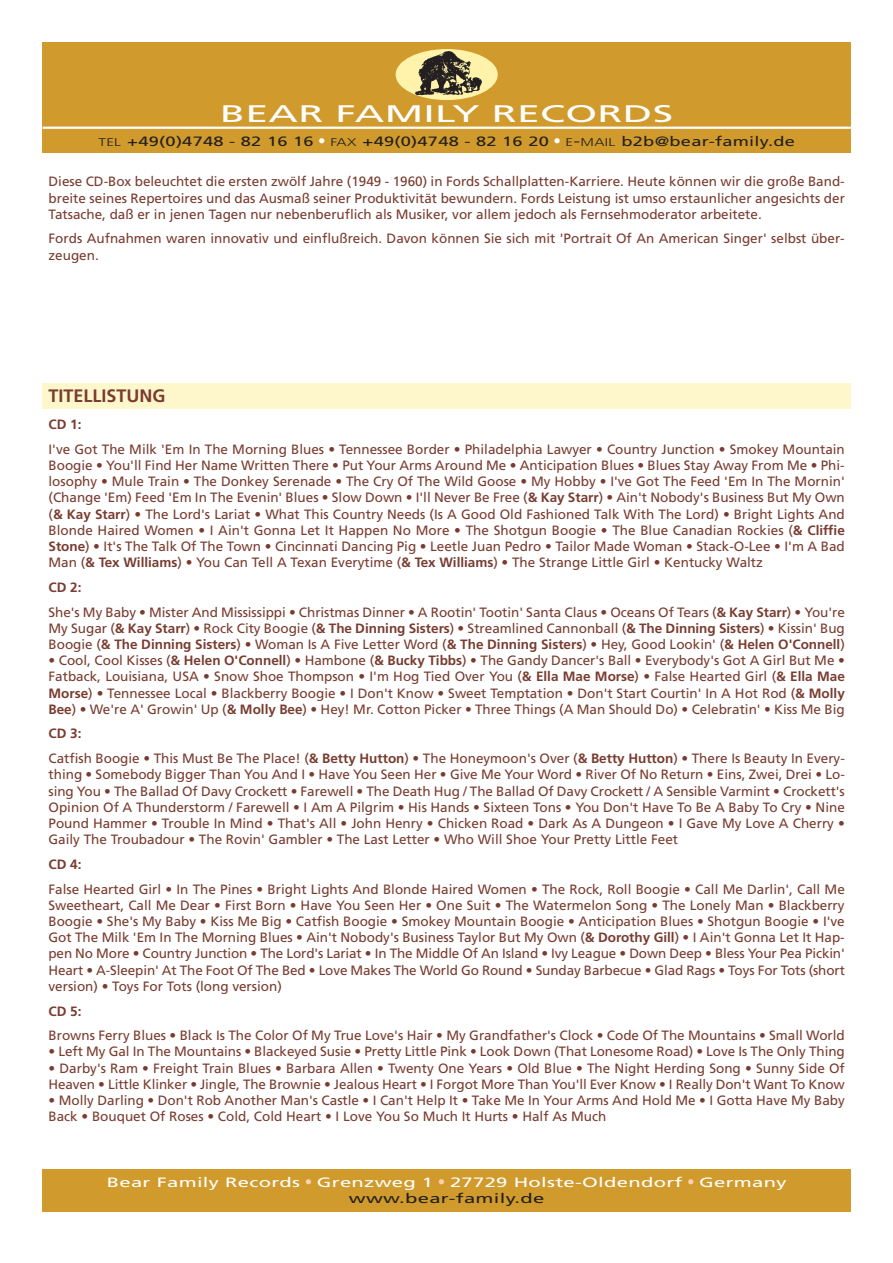
<style>
.page{position:relative;width:893px;height:1263px;background:#fff}
.page>*{position:absolute;margin:0;border:0;box-sizing:border-box;transform-origin:0 0}
.t1{font:24px "Frutiger";letter-spacing:.01em;color:#fff;scale:1.7 1}
.t2{font:700 18px "Frutiger";color:#793c30}
.t3{font:13.5px/16.2px "Frutiger";color:#793c30}
.t4{font:13.5px/16.5px "Frutiger";letter-spacing:.015em;color:#fff;text-align:center;scale:1.5 1}
.t5{font:13.5px "Frutiger";letter-spacing:.015em;color:#231f20;scale:1.35 1}
.t6{font:700 13.5px "Frutiger";color:#793c30}
.s1{font-weight:300;font-size:11.25px}
.s2{font-weight:300;font-size:15px;color:#fff}
.s3{font-weight:300;font-size:15px}
.s4{font-weight:700}
.s5{font-weight:300;font-size:15px;color:#fdd1ad}
.s6{color:#231f20}
</style>
<div class="page">
<div style="left:43px;top:43px;width:807px;height:110px;background:#d09b2c"></div>
<div style="left:43px;top:383px;width:807px;height:25px;background:#fff7cc"></div>
<div style="left:395px;top:49px;width:102px;height:51px;background:#fff3ac;border-radius:50%"></div>
<img style="left:413px;top:49px;width:69px;height:49px">
<hr style="left:43px;top:127px;width:807px;height:2px;background:#fff">
<div style="left:43px;top:1169px;width:807px;height:43px;background:#d09b2c"></div>
<h1 class="t1" style="left:220px;top:103px;width:268px">BEAR FAMILY RECORDS</h1>
<p class="t5" style="left:98px;top:135px;width:517px"><span class="s1">TEL</span> +49(0)4748 - 82 16 16 <span class="s2">•</span> <span class="s1">FAX</span> +49(0)4748 - 82 16 20 <span class="s2">•</span> <span class="s1">E</span><span class="s3">-</span><span class="s1">MAIL</span> b2b@bear-family.de</p>
<p class="t3" style="left:49px;top:174px;width:797px;text-align:justify">Diese CD-Box beleuchtet die ersten zwölf Jahre (1949 - 1960) in Fords Schallplatten-Karriere. Heute können wir die große Band&shy;breite seines Repertoires und das Ausmaß seiner Produktivität bewundern. Fords Leistung ist umso erstaunlicher angesichts der Tatsache, daß er in jenen Tagen nur nebenberuflich als Musiker, vor allem jedoch als Fernsehmoderator arbeitete.</p>
<p class="t3" style="left:49px;top:231px;width:797px">Fords Aufnahmen waren innovativ und einflußreich. Davon können Sie sich mit 'Portrait Of An American Singer' selbst über&shy;zeugen.</p>
<h2 class="t2" style="left:49px;top:388px;width:118px">TITELLISTUNG</h2>
<p class="t6" style="left:49px;top:419px;width:34px">CD 1:</p>
<p class="t3" style="left:49px;top:442px;width:797px;text-align:justify">I've Got The Milk 'Em In The Morning Blues • Tennessee Border • Philadelphia Lawyer • Country Junction • Smokey Mountain Boogie • You'll Find Her Name Written There • Put Your Arms Around Me • Anticipation Blues • Blues Stay Away From Me • Phi&shy;losophy • Mule Train • The Donkey Serenade • The Cry Of The Wild Goose • My Hobby • I've Got The Feed 'Em In The Mornin' (Change 'Em) Feed 'Em In The Evenin' Blues • Slow Down • I'll Never Be Free (<span class="s4">&amp; Kay Starr</span>) • Ain't Nobody's Business But My Own (<span class="s4">&amp; Kay Starr</span>) • The Lord's Lariat • What This Country Needs (Is A Good Old Fashioned Talk With The Lord) • Bright Lights And Blonde Haired Women • I Ain't Gonna Let It Happen No More • The Shotgun Boogie • The Blue Canadian Rockies (<span class="s4">&amp; Cliffie Stone</span>) • It's The Talk Of The Town • Cincinnati Dancing Pig • Leetle Juan Pedro • Tailor Made Woman • Stack-O-Lee • I'm A Bad Man (<span class="s4">&amp; Tex Williams</span>) • You Can Tell A Texan Everytime (<span class="s4">&amp; Tex Williams</span>) • The Strange Little Girl • Kentucky Waltz</p>
<p class="t3" style="left:49px;top:575px;width:797px;line-height:24.8px"><span class="s4">CD 2:<br></span>She's My Baby • Mister And Mississippi • Christmas Dinner • A Rootin' Tootin' Santa Claus • Oceans Of Tears (<span class="s4">&amp; Kay Starr</span>) • You're</p>
<p class="t3" style="left:49px;top:621px;width:797px">My Sugar (<span class="s4">&amp; Kay Starr</span>) • Rock City Boogie (<span class="s4">&amp; The Dinning Sisters</span>) • Streamlined Cannonball (<span class="s4">&amp; The Dinning Sisters</span>) • Kissin' Bug<br>Boogie (<span class="s4">&amp; The Dinning Sisters</span>) • Woman Is A Five Letter Word (<span class="s4">&amp; The Dinning Sisters</span>) • Hey, Good Lookin' (<span class="s4">&amp; Helen O'Connell</span>)</p>
<p class="t3" style="left:49px;top:653px;width:797px;text-align:justify">• Cool, Cool Kisses (<span class="s4">&amp; Helen O'Connell</span>) • Hambone (<span class="s4">&amp; Bucky Tibbs</span>) • The Gandy Dancer's Ball • Everybody's Got A Girl But Me • Fatback, Louisiana, USA • Snow Shoe Thompson • I'm Hog Tied Over You (<span class="s4">&amp; Ella Mae Morse</span>) • False Hearted Girl (<span class="s4">&amp; Ella Mae Morse</span>) • Tennessee Local • Blackberry Boogie • I Don't Know • Sweet Temptation • Don't Start Courtin' In A Hot Rod (<span class="s4">&amp; Molly Bee</span>) • We're A' Growin' Up (<span class="s4">&amp; Molly Bee</span>) • Hey! Mr. Cotton Picker • Three Things (A Man Should Do) • Celebratin' • Kiss Me Big</p>
<p class="t3" style="left:49px;top:722px;width:797px;line-height:24.8px"><span class="s4">CD 3:<br></span>Catfish Boogie • This Must Be The Place! (<span class="s4">&amp; Betty Hutton</span>) • The Honeymoon's Over (<span class="s4">&amp; Betty Hutton</span>) • There Is Beauty In Every-</p>
<p class="t3" style="left:48px;top:767px;width:797px;text-align:justify">thing • Somebody Bigger Than You And I • Have You Seen Her • Give Me Your Word • River Of No Return • Eins, Zwei, Drei • Lo&shy;sing You • The Ballad Of Davy Crockett • Farewell • The Death Hug / The Ballad Of Davy Crockett / A Sensible Varmint • Crockett's Opinion Of A Thunderstorm / Farewell • I Am A Pilgrim • His Hands • Sixteen Tons • You Don't Have To Be A Baby To Cry • Nine Pound Hammer • Trouble In Mind • That's All • John Henry • Chicken Road • Dark As A Dungeon • I Gave My Love A Cherry • Gaily The Troubadour • The Rovin' Gambler • The Last Letter • Who Will Shoe Your Pretty Little Feet</p>
<p class="t6" style="left:48px;top:858px;width:34px">CD 4:</p>
<p class="t3" style="left:48px;top:881px;width:797px;text-align:justify">False Hearted Girl • In The Pines • Bright Lights And Blonde Haired Women • The Rock, Roll Boogie • Call Me Darlin', Call Me Sweetheart, Call Me Dear • First Born • Have You Seen Her • One Suit • The Watermelon Song • The Lonely Man • Blackberry Boogie • She's My Baby • Kiss Me Big • Catfish Boogie • Smokey Mountain Boogie • Anticipation Blues • Shotgun Boogie • I've Got The Milk 'Em In The Morning Blues • Ain't Nobody's Business Taylor But My Own (<span class="s4">&amp; Dorothy Gill</span>) • I Ain't Gonna Let It Hap&shy;pen No More • Country Junction • The Lord's Lariat • In The Middle Of An Island • Ivy League • Down Deep • Bless Your Pea Pickin' Heart • A-Sleepin' At The Foot Of The Bed • Love Makes The World Go Round • Sunday Barbecue • Glad Rags • Toys For Tots (short version) • Toys For Tots (long version)</p>
<p class="t6" style="left:49px;top:1005px;width:34px">CD 5:</p>
<p class="t3" style="left:49px;top:1028px;width:797px">Browns Ferry Blues • Black Is The Color Of My True Love's Hair • My Grandfather's Clock • Code Of The Mountains • Small World</p>
<p class="t3" style="left:49px;top:1044px;width:797px">• Left My Gal In The Mountains • Blackeyed Susie • Pretty Little Pink • Look Down (That Lonesome Road) • Love Is The Only Thing</p>
<p class="t3" style="left:48px;top:1060px;width:797px">• Darby's Ram • Freight Train Blues • Barbara Allen • Twenty One Years • Old Blue • The Night Herding Song • Sunny Side Of<br>Heaven • Little Klinker • Jingle, The Brownie • Jealous Heart • I Forgot More Than You'll Ever Know • I Really Don't Want To Know</p>
<p class="t3" style="left:49px;top:1093px;width:797px">• Molly Darling • Don't Rob Another Man's Castle • I Can't Help It • Take Me In Your Arms And Hold Me • I Gotta Have My Baby<br>Back • Bouquet Of Roses • Cold, Cold Heart • I Love You So Much It Hurts • Half As Much</p>
<p class="t4" style="left:107px;top:1174px;width:454px">Bear Family Records <span class="s5">•</span> Grenzweg 1 <span class="s5">•</span> 27729 Holste-Oldendorf <span class="s5">•</span> Germany <span class="s6">www.bear-family.de</span></p>
</div>
